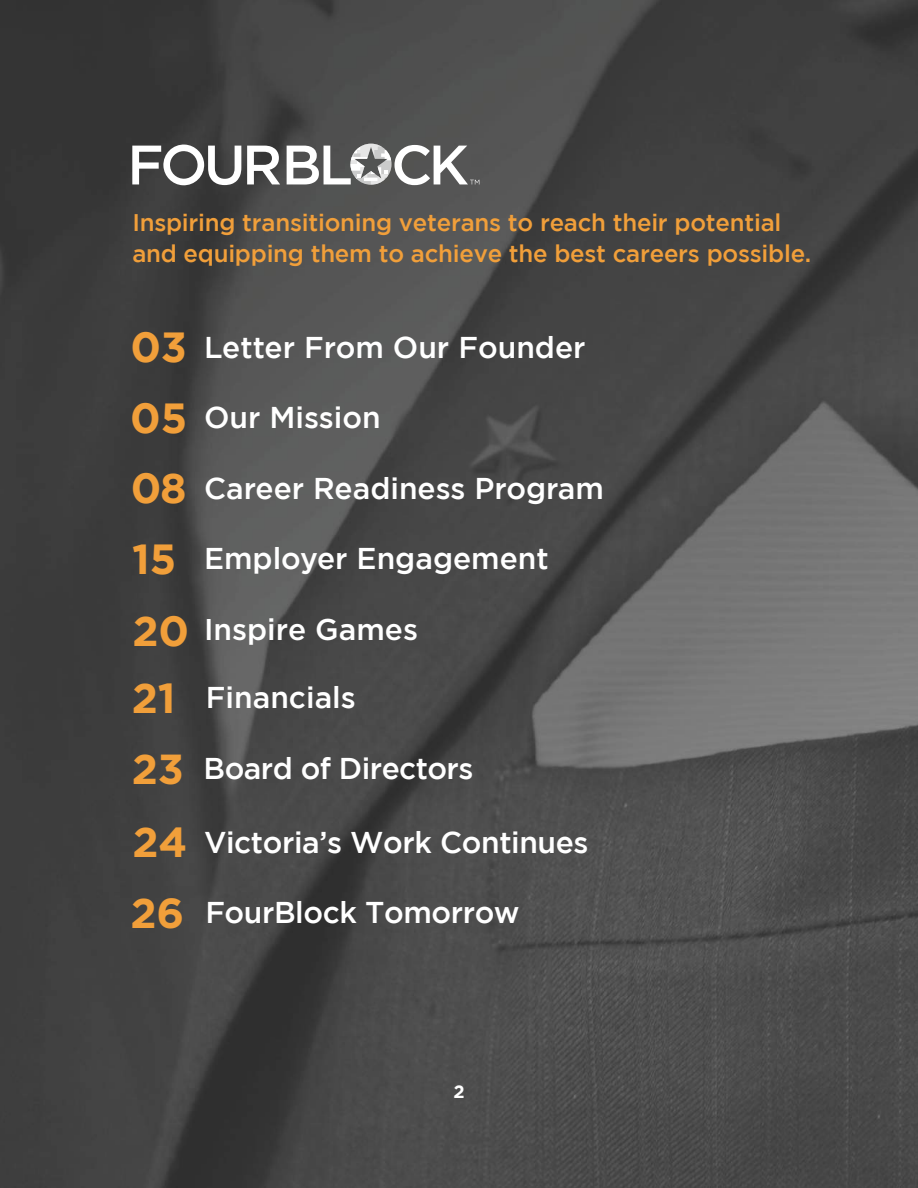
<style>
.page{position:relative;width:918px;height:1188px;background:#fff}
.page>*{position:absolute;margin:0;border:0;box-sizing:border-box;transform-origin:0 0}
.t1{font:700 42px/70.9px "Gotham";color:#f19f3a}
.t2{font:500 30px "Gotham";color:#fff}
.t3{font:500 30px "Gotham";letter-spacing:-.02em;color:#fff}
.t4{font:500 24px/31.5px "Gotham";letter-spacing:-.01em;color:#f19f3a}
.t5{font:700 18px "Gotham";color:#fff}
.s1{font-weight:700;font-size:42px;color:#f19f3a}
</style>
<div class="page">
<img style="left:0;top:0;width:918px;height:1188px">
<svg style="left:132px;top:144px;width:109px;height:42px"></svg>
<svg style="left:247px;top:146px;width:33px;height:38px"></svg>
<svg style="left:287px;top:144px;width:192px;height:41px"></svg>
<p class="t4" style="left:132px;top:206px;width:681px">Inspiring transitioning veterans to reach their potential and equipping them to achieve the best careers possible.</p>
<h1 class="t1" style="left:130px;top:311px;width:61px">03<br>05<br>08<br>15<br>20</h1>
<h1 class="t1" style="left:132px;top:662px;width:45px">21</h1>
<p class="t2" style="left:206px;top:681px;width:151px">Financials</p>
<p class="t2" style="left:204px;top:330px;width:383px">Letter From Our Founder</p>
<p class="t2" style="left:204px;top:401px;width:178px">Our Mission</p>
<p class="t2" style="left:204px;top:471px;width:401px">Career Readiness Program</p>
<p class="t2" style="left:204px;top:542px;width:346px">Employer Engagement</p>
<p class="t2" style="left:204px;top:610px;width:216px">Inspire Games</p>
<p class="t3" style="left:132px;top:751px;width:343px"><span class="s1">23</span> Board of Directors</p>
<h1 class="t1" style="left:132px;top:806px;width:57px">24</h1>
<p class="t2" style="left:204px;top:825px;width:386px">Victoria’s Work Continues</p>
<p class="t2" style="left:130px;top:896px;width:391px"><span class="s1">26</span> FourBlock Tomorrow</p>
<p class="t5" style="left:453px;top:1082px;width:13px">2</p>
</div>
